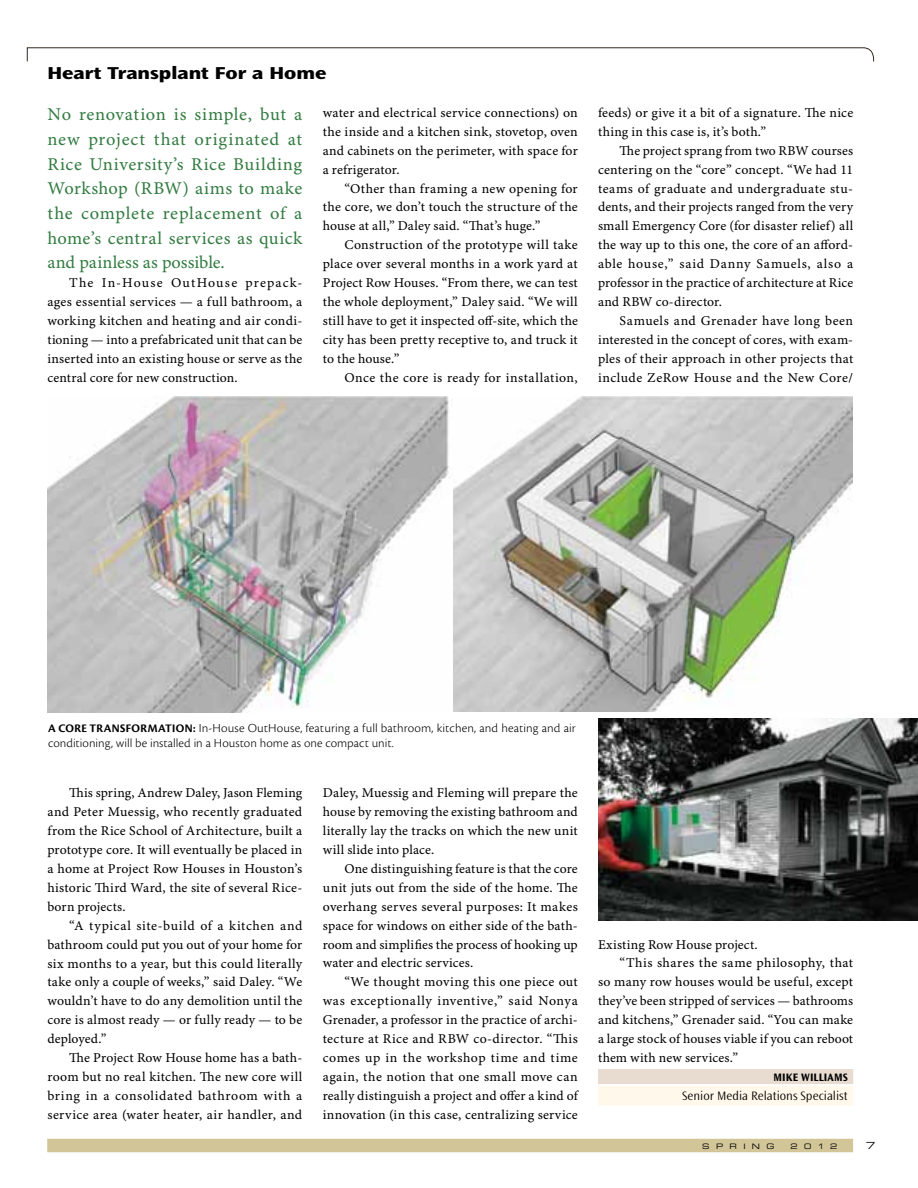
<style>
.page{position:relative;width:918px;height:1188px;background:#fff}
.page>*{position:absolute;margin:0;border:0;box-sizing:border-box;transform-origin:0 0}
.t1{font:18px/24.8px "Minion Pro Capt";letter-spacing:.015em;color:#337c42;text-align:justify}
.t2{font:800 expanded 18px "Ocean Sans Std";color:#000}
.t3{font:13.5px/18.9px "Minion Pro Capt";letter-spacing:.015em;color:#000;text-align:justify}
.t4{font:13.5px "Minion Pro Capt";letter-spacing:.035em;color:#000}
.t5{font:12.75px/15px "Cronos Pro Lt Capt";letter-spacing:.005em;color:#000}
.t6{font:300 12.75px "Ocean Sans Std";color:#000}
.t7{font:700 11.25px "Ocean Sans Std";letter-spacing:.01em;color:#000}
.t8{font:9.75px "Eurostile LT Std Ex 2";color:#000}
.t9{font:7.5px "Eurostile LT Std Ex 2";letter-spacing:.85em;color:#000}
.s1{font-family:"Cronos Pro Bold Disp";font-size:12px}
</style>
<div class="page">
<svg style="left:27px;top:47px;width:848px;height:15px"></svg>
<div style="left:47px;top:1139px;width:806px;height:13px;background:#d2c598"></div>
<div style="left:598px;top:1069px;width:255px;height:15px;background:#e8dbd0"></div>
<div style="left:598px;top:1086px;width:255px;height:19px;background:#fff8eb"></div>
<img style="left:453px;top:396px;width:399px;height:316px">
<img style="left:599px;top:718px;width:319px;height:202px">
<img style="left:47px;top:396px;width:403px;height:317px">
<h1 class="t2" style="left:47px;top:62px;width:281px">Heart Transplant For a Home</h1>
<h1 class="t1" style="left:47px;top:103px;width:256px">No renovation is simple, but a new project that originated at Rice University’s Rice Building Workshop (RBW) aims to make the complete replacement of a home’s central services as quick and painless as possible.</h1>
<p class="t3" style="left:47px;top:274px;width:256px;text-indent:22px">The In-House OutHouse prepack&shy;ages essential services — a full bathroom, a working kitchen and heating and air condi&shy;tioning — into a prefabricated unit that can be inserted into an existing house or serve as the central core for new construction.</p>
<p class="t3" style="left:323px;top:104px;width:257px">water and electrical service connections) on the inside and a kitchen sink, stovetop, oven and cabinets on the perimeter, with space for a refrigerator.</p>
<p class="t3" style="left:323px;top:179px;width:257px;text-indent:22px">“Other than framing a new opening for the core, we don’t touch the structure of the house at all,” Daley said. “That’s huge.”</p>
<p class="t3" style="left:323px;top:236px;width:257px;text-indent:22px">Construction of the prototype will take place over several months in a work yard at Project Row Houses. “From there, we can test the whole deployment,” Daley said. “We will still have to get it inspected off-site, which the city has been pretty receptive to, and truck it to the house.”</p>
<p class="t4" style="left:344px;top:369px;width:235px">Once the core is ready for installation,</p>
<p class="t3" style="left:598px;top:104px;width:257px">feeds) or give it a bit of a signature. The nice thing in this case is, it’s both.”</p>
<p class="t3" style="left:598px;top:142px;width:257px;text-indent:22px">The project sprang from two RBW courses centering on the “core” concept. “We had 11 teams of graduate and undergraduate stu&shy;dents, and their projects ranged from the very small Emergency Core (for disaster relief) all the way up to this one, the core of an afford&shy;able house,” said Danny Samuels, also a professor in the practice of architecture at Rice and RBW co-director.</p>
<p class="t3" style="left:598px;top:312px;width:257px;text-indent:22px">Samuels and Grenader have long been interested in the concept of cores, with exam&shy;ples of their approach in other projects that include ZeRow House and the New Core/</p>
<p class="t5" style="left:48px;top:721px;width:529px"><span class="s1">A CORE TRANSFORMATION:</span> In-House OutHouse, featuring a full bathroom, kitchen, and heating and air conditioning, will be installed in a Houston home as one compact unit.</p>
<p class="t3" style="left:47px;top:784px;width:256px;text-indent:22px">This spring, Andrew Daley, Jason Fleming and Peter Muessig, who recently graduated from the Rice School of Architecture, built a prototype core. It will eventually be placed in a home at Project Row Houses in Houston’s historic Third Ward, the site of several Rice&shy;born projects.</p>
<p class="t3" style="left:47px;top:917px;width:256px;text-indent:22px">“A typical site-build of a kitchen and bathroom could put you out of your home for six months to a year, but this could literally take only a couple of weeks,” said Daley. “We wouldn’t have to do any demolition until the core is almost ready — or fully ready — to be deployed.”</p>
<p class="t3" style="left:47px;top:1049px;width:256px;text-indent:22px">The Project Row House home has a bath&shy;room but no real kitchen. The new core will bring in a consolidated bathroom with a service area (water heater, air handler, and</p>
<p class="t3" style="left:323px;top:784px;width:257px">Daley, Muessig and Fleming will prepare the house by removing the existing bathroom and literally lay the tracks on which the new unit will slide into place.</p>
<p class="t3" style="left:323px;top:860px;width:257px;text-indent:22px">One distinguishing feature is that the core unit juts out from the side of the home. The overhang serves several purposes: It makes space for windows on either side of the bath&shy;room and simplifies the process of hooking up water and electric services.</p>
<p class="t3" style="left:323px;top:973px;width:257px;text-indent:22px">“We thought moving this one piece out was exceptionally inventive,” said Nonya Grenader, a professor in the practice of archi&shy;tecture at Rice and RBW co-director. “This comes up in the workshop time and time again, the notion that one small move can really distinguish a project and offer a kind of innovation (in this case, centralizing service</p>
<p class="t3" style="left:598px;top:935px;width:161px">Existing Row House project.</p>
<p class="t3" style="left:620px;top:954px;width:235px">“This shares the same philosophy, that</p>
<p class="t3" style="left:598px;top:973px;width:257px">so many row houses would be useful, except</p>
<p class="t3" style="left:598px;top:992px;width:257px">they’ve been stripped of services — bathrooms</p>
<p class="t3" style="left:598px;top:1011px;width:257px">and kitchens,” Grenader said. “You can make</p>
<p class="t3" style="left:598px;top:1030px;width:257px">a large stock of houses viable if you can reboot</p>
<p class="t3" style="left:598px;top:1049px;width:142px">them with new services.”</p>
<p class="t7" style="left:774px;top:1071px;width:76px">MIKE WILLIAMS</p>
<p class="t6" style="left:682px;top:1089px;width:167px">Senior Media Relations Specialist</p>
<p class="t9" style="left:702px;top:1141px;width:74px">Spr ing</p>
<p class="t9" style="left:791px;top:1141px;width:49px">2012</p>
<p class="t8" style="left:866px;top:1139px;width:11px">7</p>
</div>
